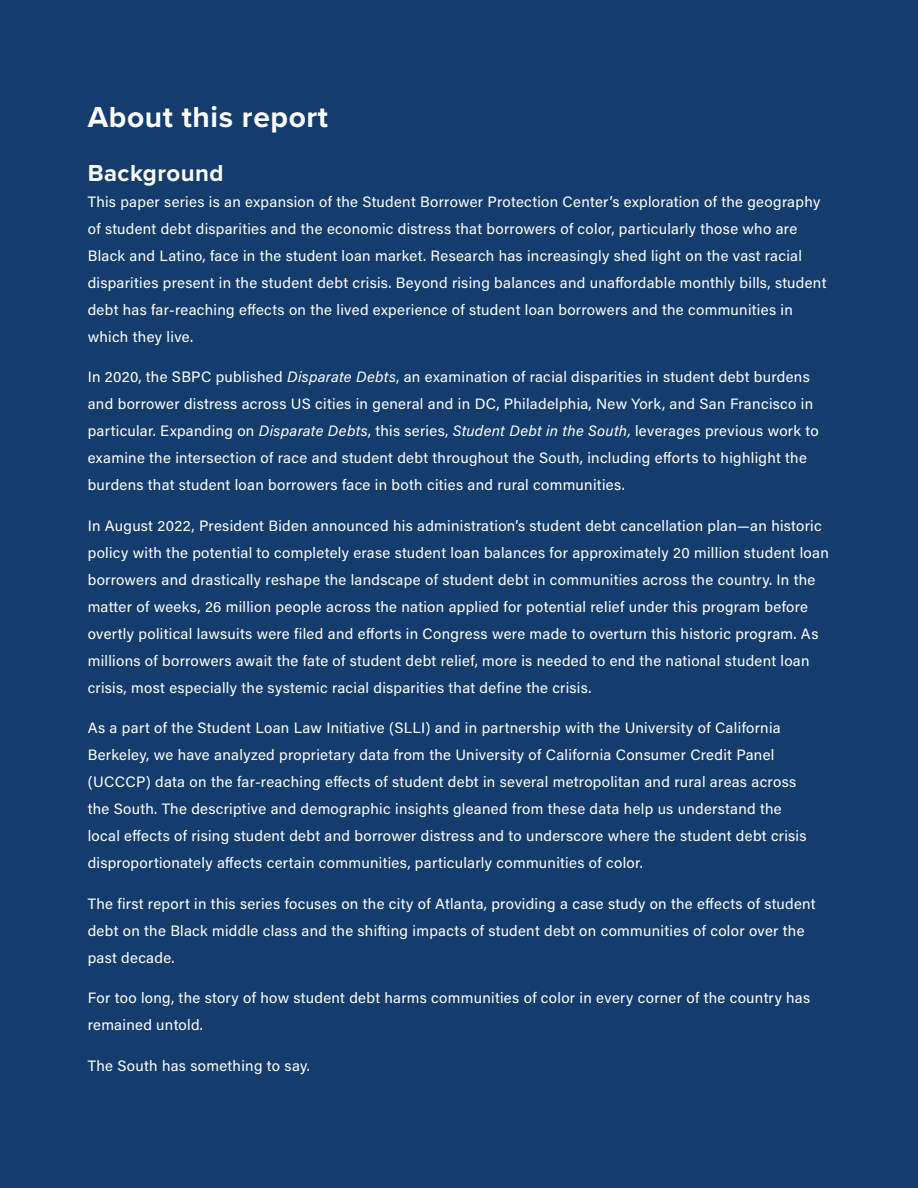
<style>
.page{position:relative;width:918px;height:1188px;background:#143d6e}
.page>*{position:absolute;margin:0;border:0;box-sizing:border-box;transform-origin:0 0}
.t1{font:700 30px "Proxima Nova";letter-spacing:.02em;color:#fff}
.t2{font:700 24px "Proxima Nova";letter-spacing:.02em;color:#fff}
.t3{font:15px/27px "Acumin Pro";letter-spacing:.02em;color:#fff}
.s1{font-style:italic}
</style>
<div class="page">
<h1 class="t1" style="left:88px;top:95px;width:242px">About this report</h1>
<h2 class="t2" style="left:88px;top:155px;width:137px">Background</h2>
<p class="t3" style="left:88px;top:187px;width:740px">This paper series is an expansion of the Student Borrower Protection Center’s exploration of the geography of student debt disparities and the economic distress that borrowers of color, particularly those who are Black and Latino, face in the student loan market. Research has increasingly shed light on the vast racial disparities present in the student debt crisis. Beyond rising balances and unaffordable monthly bills, student debt has far-reaching effects on the lived experience of student loan borrowers and the communities in which they live.</p>
<p class="t3" style="left:88px;top:363px;width:732px">In 2020, the SBPC published <span class="s1">Disparate Debts</span>, an examination of racial disparities in student debt burdens and borrower distress across US cities in general and in DC, Philadelphia, New York, and San Francisco in particular. Expanding on <span class="s1">Disparate Debts</span>, this series, <span class="s1">Student Debt in the South,</span> leverages previous work to examine the intersection of race and student debt throughout the South, including efforts to highlight the burdens that student loan borrowers face in both cities and rural communities.</p>
<p class="t3" style="left:88px;top:511px;width:743px">In August 2022, President Biden announced his administration’s student debt cancellation plan—an historic policy with the potential to completely erase student loan balances for approximately 20 million student loan borrowers and drastically reshape the landscape of student debt in communities across the country. In the matter of weeks, 26 million people across the nation applied for potential relief under this program before overtly political lawsuits were filed and efforts in Congress were made to overturn this historic program. As millions of borrowers await the fate of student debt relief, more is needed to end the national student loan crisis, most especially the systemic racial disparities that define the crisis.</p>
<p class="t3" style="left:88px;top:714px;width:720px">As a part of the Student Loan Law Initiative (SLLI) and in partnership with the University of California Berkeley, we have analyzed proprietary data from the University of California Consumer Credit Panel (UCCCP) data on the far-reaching effects of student debt in several metropolitan and rural areas across the South. The descriptive and demographic insights gleaned from these data help us understand the local effects of rising student debt and borrower distress and to underscore where the student debt crisis disproportionately affects certain communities, particularly communities of color.</p>
<p class="t3" style="left:88px;top:889px;width:729px">The first report in this series focuses on the city of Atlanta, providing a case study on the effects of student debt on the Black middle class and the shifting impacts of student debt on communities of color over the past decade.</p>
<p class="t3" style="left:88px;top:984px;width:724px">For too long, the story of how student debt harms communities of color in every corner of the country has remained untold.</p>
<p class="t3" style="left:88px;top:1051px;width:224px">The South has something to say.</p>
</div>
